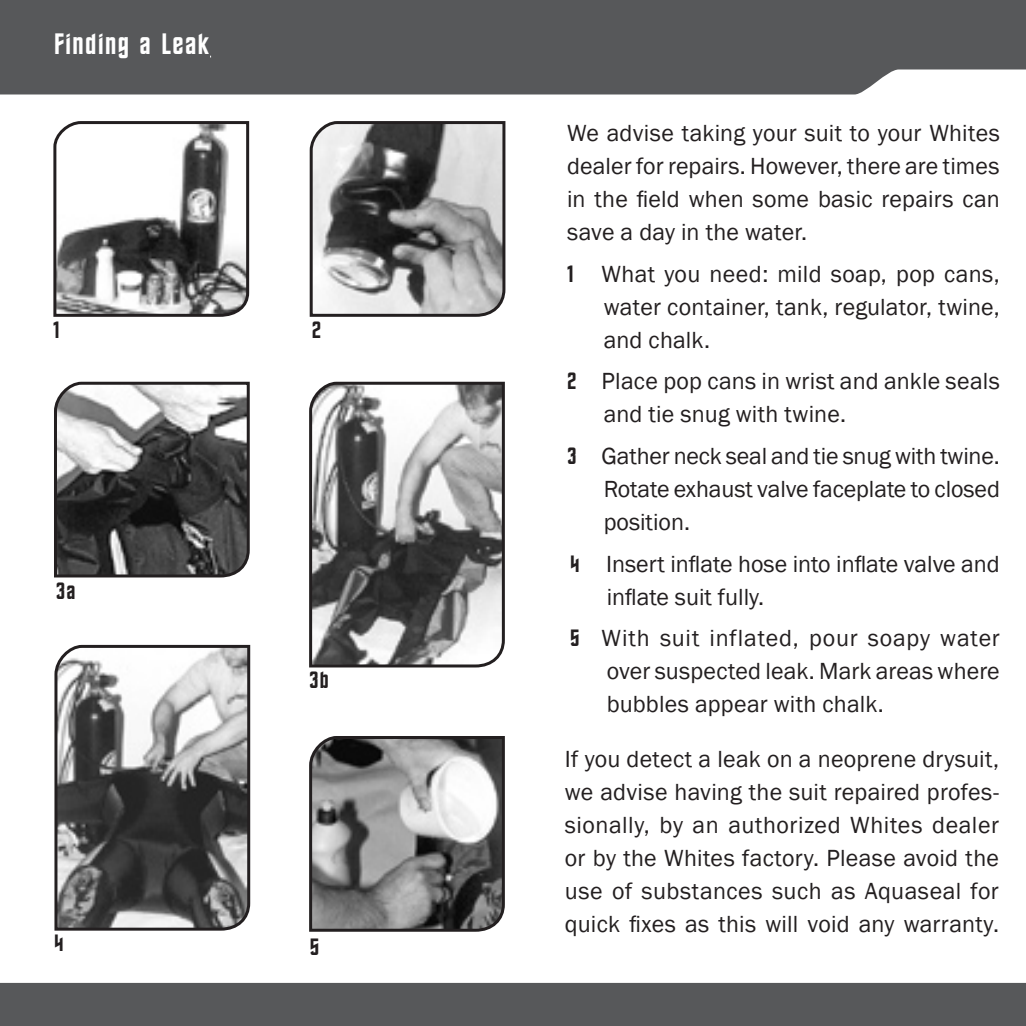
<style>
.page{position:relative;width:1026px;height:1026px;background:#fff}
.page>*{position:absolute;margin:0;border:0;box-sizing:border-box;transform-origin:0 0}
.t1{font:30px "Final Frontier Old Style";letter-spacing:.05em;color:#fff}
.t2{font:24px/33px "Franklin Gothic";letter-spacing:.005em;color:#231f20;text-align:justify}
.t3{font:24px "Final Frontier Old Style";color:#231f20}
.s1{font-family:"Final Frontier Old Style"}
</style>
<div class="page">
<div style="left:0;top:0;width:1026px;height:94px;background:#57585a"></div>
<div style="left:0;top:983px;width:1026px;height:43px;background:#57585a"></div>
<svg style="left:53px;top:121px;width:197px;height:196px"></svg>
<svg style="left:309px;top:121px;width:197px;height:196px;background:#959495"></svg>
<svg style="left:309px;top:381px;width:196px;height:287px"></svg>
<svg style="left:54px;top:644px;width:197px;height:287px"></svg>
<svg style="left:309px;top:736px;width:196px;height:196px;background:#838383"></svg>
<svg style="left:54px;top:381px;width:196px;height:197px"></svg>
<p class="t1" style="left:54px;top:32px;width:156px">Finding a Leak</p>
<p class="t3" style="left:53px;top:321px;width:8px">1</p>
<p class="t3" style="left:312px;top:321px;width:11px">2</p>
<p class="t3" style="left:56px;top:582px;width:21px">3a</p>
<p class="t3" style="left:54px;top:934px;width:11px">4</p>
<p class="t3" style="left:309px;top:671px;width:21px">3b</p>
<p class="t3" style="left:310px;top:938px;width:11px">5</p>
<p class="t2" style="left:567px;top:117px;width:434px">We advise taking your suit to your Whites dealer for repairs. However, there are times in the field when some basic repairs can save a day in the water.</p>
<p class="t2" style="left:604px;top:258px;width:398px;text-indent:-37px"><span class="s1">1</span> What you need: mild soap, pop cans, water container, tank, regulator, twine, and chalk.</p>
<p class="t2" style="left:604px;top:365px;width:398px;text-indent:-37px"><span class="s1">2</span> Place pop cans in wrist and ankle seals and tie snug with twine.</p>
<p class="t2" style="left:604px;top:440px;width:398px;text-indent:-37px"><span class="s1">3</span> Gather neck seal and tie snug with twine.<br>Rotate exhaust valve faceplate to closed position.</p>
<p class="t2" style="left:607px;top:548px;width:395px;text-indent:-37px"><span class="s1">4</span> Insert inflate hose into inflate valve and inflate suit fully.</p>
<p class="t2" style="left:607px;top:622px;width:395px;text-indent:-37px"><span class="s1">5</span> With suit inflated, pour soapy water over suspected leak. Mark areas where bubbles appear with chalk.</p>
<p class="t2" style="left:565px;top:743px;width:436px">If you detect a leak on a neoprene drysuit, we advise having the suit repaired profes&shy;sionally, by an authorized Whites dealer or by the Whites factory. Please avoid the use of substances such as Aquaseal for quick fixes as this will void any warranty.</p>
</div>
